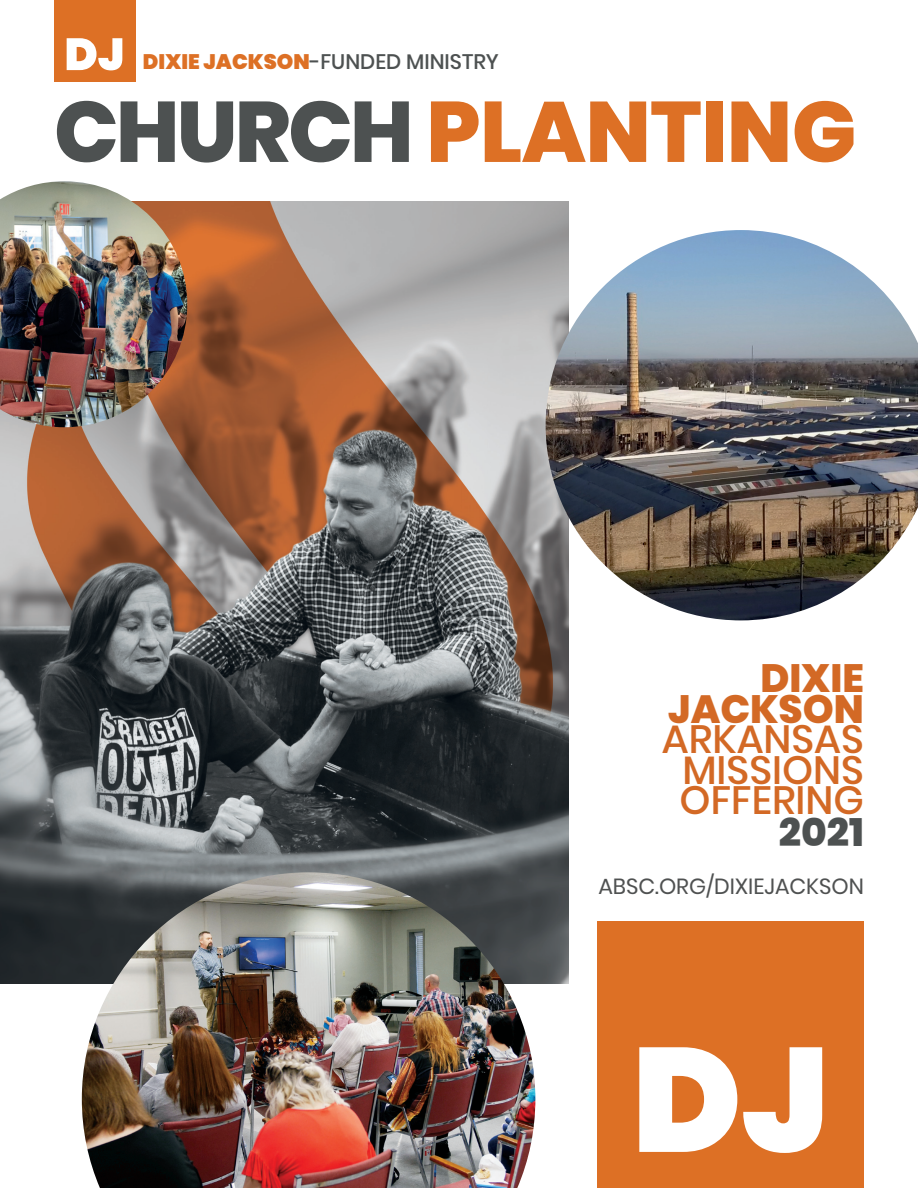
<style>
.page{position:relative;width:918px;height:1188px;background:#fff}
.page>*{position:absolute;margin:0;border:0;box-sizing:border-box;transform-origin:0 0}
.t1{font:800 85.5px "Poppins";letter-spacing:-.005em;color:#dd7025}
.t2{font:500 39.45px/30.9px "Poppins";color:#d36925;text-align:right}
.t3{font:21.9px "Poppins";color:#4f5151}
.t4{font:500 21px "Poppins";color:#4d5151}
.s1{font-weight:900;color:#dd7025}
.s2{color:#4d5151}
.s3{font-weight:800}
.s4{font-weight:800;color:#4d5151}
</style>
<div class="page">
<div style="left:54px;top:0;width:81px;height:81px;background:#dd7025"></div>
<svg style="left:67px;top:38px;width:55px;height:32px"></svg>
<img style="left:0;top:202px;width:568px;height:781px">
<img style="left:0;top:181px;width:187px;height:246px">
<img style="left:546px;top:230px;width:372px;height:390px">
<img style="left:82px;top:872px;width:453px;height:316px">
<div style="left:598px;top:922px;width:266px;height:266px;background:#dd7025"></div>
<svg style="left:639px;top:1047px;width:98px;height:105px"></svg>
<svg style="left:743px;top:1047px;width:79px;height:106px"></svg>
<p class="t4" style="left:143px;top:50px;width:357px"><span class="s1">DIXIE JACKSON</span>-FUNDED MINISTRY</p>
<p class="t1" style="left:54px;top:82px;width:804px"><span class="s2">CHURCH</span> PLANTING</p>
<p class="t2" style="left:662px;top:663px;width:204px"><span class="s3">DIXIE<br>JACKSON<br></span>ARKANSAS<br>MISSIONS<br>OFFERING<br><span class="s4">2021</span></p>
<p class="t3" style="left:598px;top:874px;width:267px">ABSC.ORG/DIXIEJACKSON</p>
</div>
